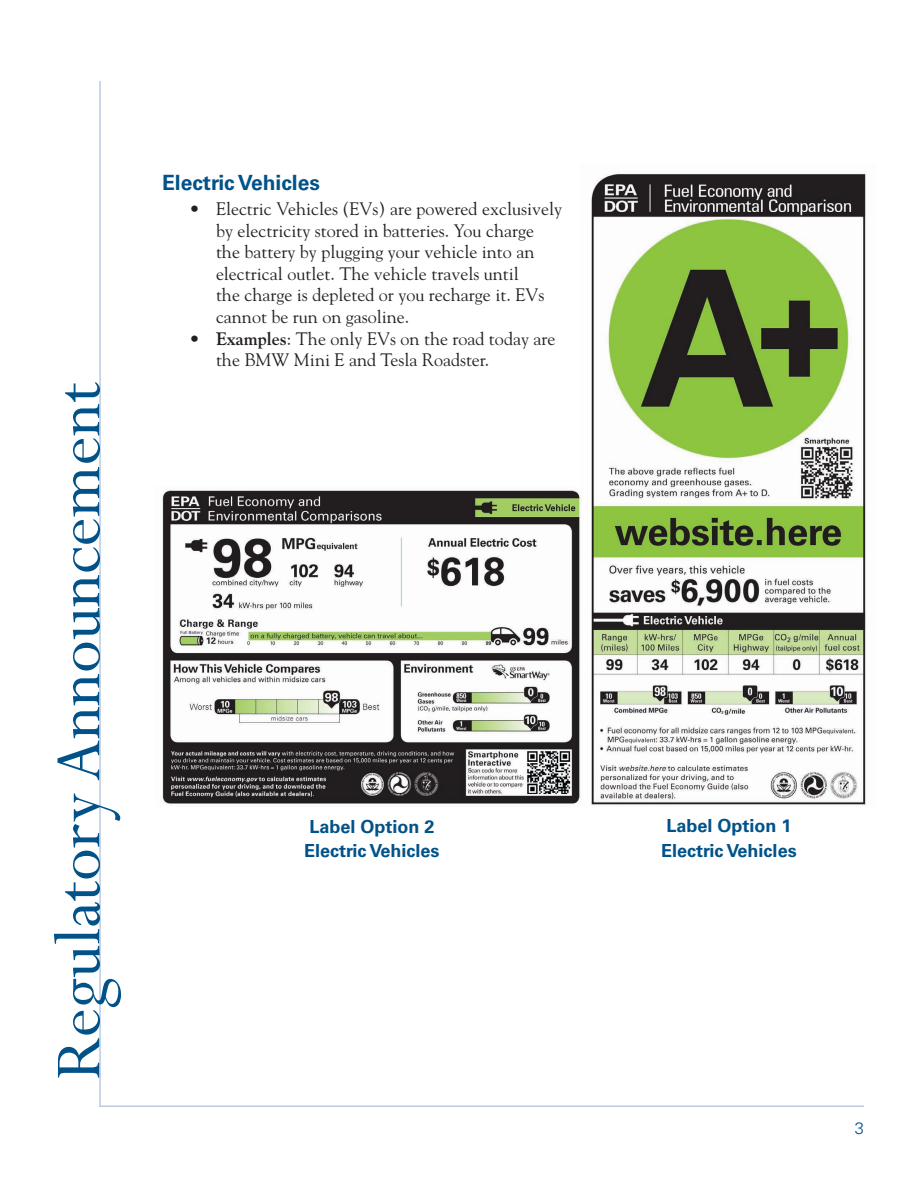
<style>
.page{position:relative;width:918px;height:1188px;background:#fff}
.page>*{position:absolute;margin:0;border:0;box-sizing:border-box;transform-origin:0 0}
.t1{font:72px "Perpetua";color:#005288}
.t2{font:700 21px "Univers LT Std";color:#005288}
.t3{font:18px/21.6px "Goudy Std";color:#231f20}
.t4{font:700 18px/24.6px "Univers LT Std";color:#005288}
.t5{font:300 16.5px "Univers LT Std";color:#005288}
.s1{font-weight:700}
</style>
<div class="page">
<hr style="left:99px;top:81px;width:2px;height:1026px;background:#bacbe0">
<hr style="left:99px;top:1106px;width:765px;height:1px;background:#bacbe0">
<img style="left:591px;top:172px;width:275px;height:634px">
<img style="left:162px;top:490px;width:419px;height:314px">
<h1 class="t1" style="left:33px;top:1080px;width:699px;rotate:-90deg">Regulatory Announcement</h1>
<h3 class="t2" style="left:162px;top:170px;width:159px">Electric Vehicles</h3>
<p class="t3" style="left:216px;top:198px;width:348px;text-indent:-27px">• Electric Vehicles (EVs) are powered exclusively by electricity stored in batteries. You charge the battery by plugging your vehicle into an electrical outlet. The vehicle travels until<br>the charge is depleted or you recharge it. EVs cannot be run on gasoline.</p>
<p class="t3" style="left:216px;top:327px;width:341px;text-indent:-27px"><span class="s1">• Examples</span>: The only EVs on the road today are the BMW Mini E and Tesla Roadster.</p>
<p class="t4" style="left:304px;top:814px;width:137px">Label Option 2<br>Electric Vehicles</p>
<p class="t4" style="left:661px;top:813px;width:137px">Label Option 1<br>Electric Vehicles</p>
<p class="t5" style="left:855px;top:1118px;width:11px">3</p>
</div>
